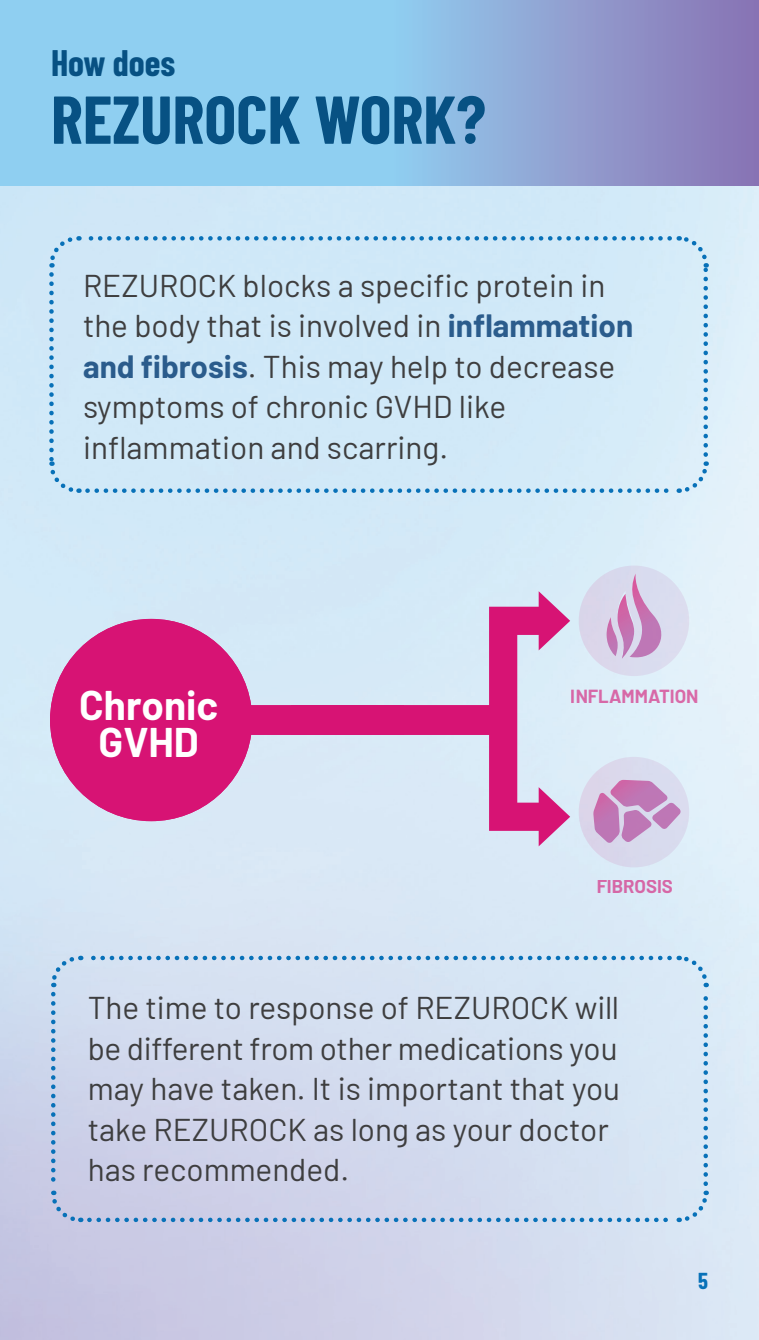
<style>
.page{position:relative;width:759px;height:1340px;background:#fff}
.page>*{position:absolute;margin:0;border:0;box-sizing:border-box;transform-origin:0 0}
.t1{font:700 67.5px "Barlow Condensed";color:#075183}
.t2{font:700 40.5px "Barlow";color:#fff}
.t3{font:700 36px "Barlow Condensed";color:#075183}
.t4{font:31.5px/40.5px "Barlow";color:#3e3e3f}
.t5{font:700 22.5px "Barlow Condensed";color:#0871b8}
.t6{font:700 18.45px "Barlow";color:#d31675}
.s1{font-weight:700;color:#2b5c8c}
</style>
<div class="page">
<img style="left:0;top:185px;width:759px;height:1154px">
<svg style="left:0;top:0;width:759px;height:185px;background:#8eb7e1"></svg>
<svg style="left:579px;top:565px;width:110px;height:111px;background:#d7cee6"></svg>
<svg style="left:579px;top:757px;width:110px;height:110px;background:#d3c2df"></svg>
<svg style="left:292px;top:591px;width:278px;height:255px;background:#d7b5d6"></svg>
<svg style="left:47px;top:274px;width:32px;height:221px;background:#c4e0f3"></svg>
<svg style="left:87px;top:461px;width:624px;height:34px;background:#c8e3f4"></svg>
<svg style="left:678px;top:233px;width:32px;height:221px;background:#cce5f4"></svg>
<svg style="left:47px;top:234px;width:623px;height:33px;background:#c5e1f4"></svg>
<svg style="left:49px;top:994px;width:32px;height:230px;background:#c1cce6"></svg>
<svg style="left:89px;top:1190px;width:622px;height:34px;background:#c6d1e9"></svg>
<svg style="left:678px;top:953px;width:32px;height:230px;background:#cde1f2"></svg>
<svg style="left:48px;top:953px;width:622px;height:34px;background:#cbddf0"></svg>
<svg style="left:251px;top:619px;width:153px;height:202px;background:#d7c9e3"></svg>
<svg style="left:50px;top:619px;width:201px;height:202px;background:#d63f8e"></svg>
<p class="t3" style="left:51px;top:38px;width:126px">How does</p>
<p class="t1" style="left:51px;top:71px;width:436px">REZUROCK WORK?</p>
<p class="t4" style="left:83px;top:263px;width:552px">REZUROCK blocks a specific protein in the body that is involved in <span class="s1">inflammation and fibrosis</span>. This may help to decrease symptoms of chronic GVHD like inflammation and scarring.</p>
<p class="t2" style="left:79px;top:675px;width:141px">Chronic</p>
<p class="t2" style="left:-5px;top:712px;width:206px">GVHDGVHD</p>
<p class="t6" style="left:571px;top:682px;width:129px">INFLAMMATION</p>
<p class="t6" style="left:596px;top:873px;width:78px">FIBROSIS</p>
<p class="t4" style="left:88px;top:985px;width:534px">The time to response of REZUROCK will be different from other medications you may have taken. It is important that you take REZUROCK as long as your doctor has recommended.</p>
<p class="t5" style="left:698px;top:1264px;width:11px">5</p>
</div>
